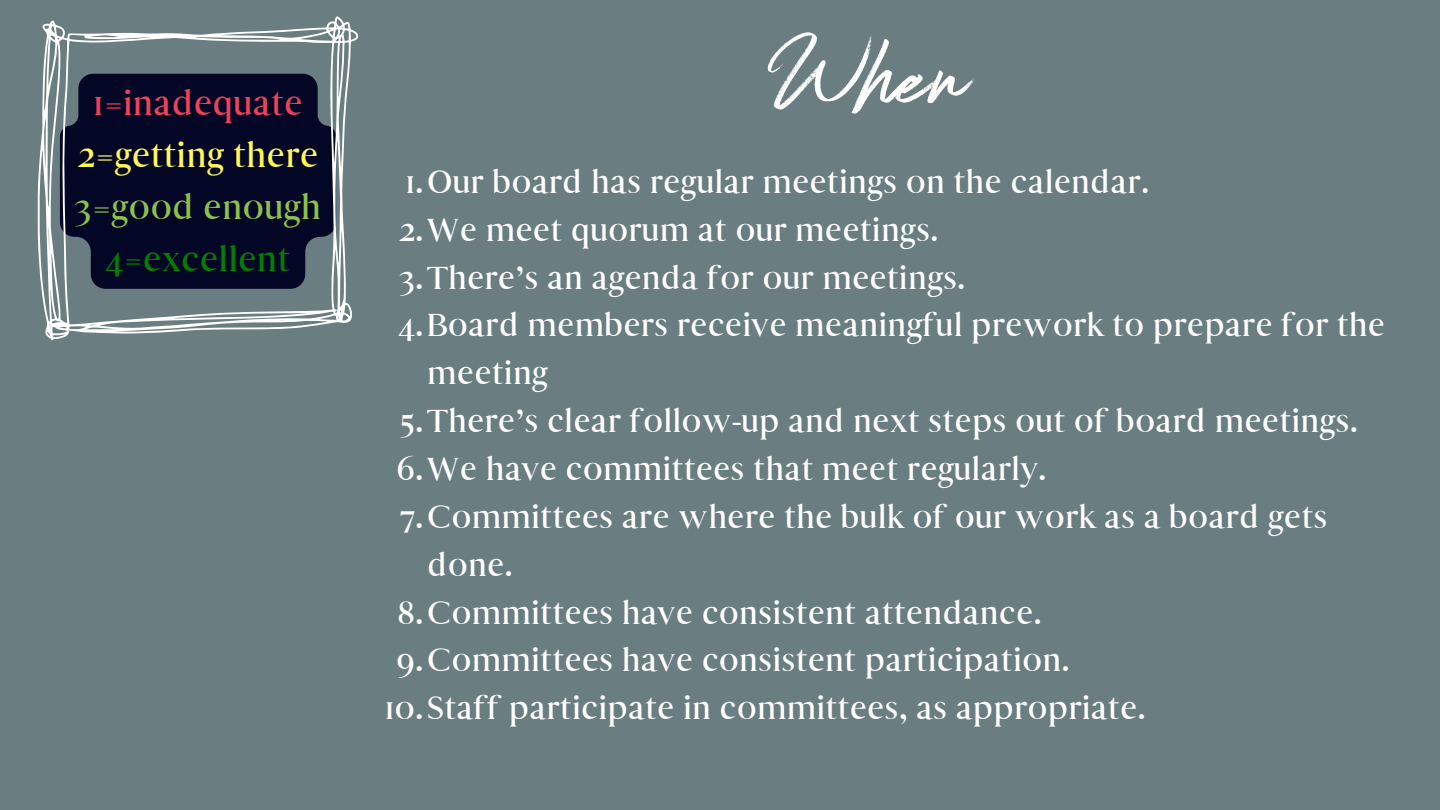
<style>
.page{position:relative;width:1440px;height:810px;background:#6a7d80}
.page>*{position:absolute;margin:0;border:0;box-sizing:border-box;transform-origin:0 0}
.t1{font:92px "Qindom";color:#fff}
.t2{font:37.2px "Hyogo";color:#fff954}
.t3{font:37.2px "Hyogo";color:#f14159}
.t4{font:37.2px "Hyogo";color:#8bc34a}
.t5{font:37.2px "Hyogo";color:#008000}
.t6{font:34.5px/47.9px "Hyogo";color:#fff}
</style>
<div class="page">
<svg style="left:38px;top:16px;width:320px;height:324px;fill:#040626"></svg>
<p class="t3" style="left:93px;top:81px;width:211px">1=inadequate</p>
<p class="t2" style="left:77px;top:133px;width:243px">2=getting there</p>
<p class="t4" style="left:75px;top:185px;width:248px">3=good enough</p>
<p class="t5" style="left:106px;top:237px;width:186px">4=excellent</p>
<p class="t1" style="left:786px;top:4px;width:189px">When</p>
<p class="t6" style="left:405px;top:158px;width:746px">1.Our board has regular meetings on the calendar.</p>
<p class="t6" style="left:399px;top:206px;width:542px">2.We meet quorum at our meetings.</p>
<p class="t6" style="left:399px;top:254px;width:568px">3.There’s an agenda for our meetings.</p>
<p class="t6" style="left:427px;top:301px;width:960px;text-indent:-29px">4.Board members receive meaningful prework to prepare for the meeting</p>
<p class="t6" style="left:400px;top:397px;width:960px">5.There’s clear follow-up and next steps out of board meetings.</p>
<p class="t6" style="left:396px;top:445px;width:652px">6.We have committees that meet regularly.</p>
<p class="t6" style="left:427px;top:493px;width:902px;text-indent:-27px">7.Committees are where the bulk of our work as a board gets done.</p>
<p class="t6" style="left:397px;top:589px;width:647px">8.Committees have consistent attendance.</p>
<p class="t6" style="left:396px;top:636px;width:676px">9.Committees have consistent participation.</p>
<p class="t6" style="left:385px;top:684px;width:763px">10.Staff participate in committees, as appropriate.</p>
</div>
